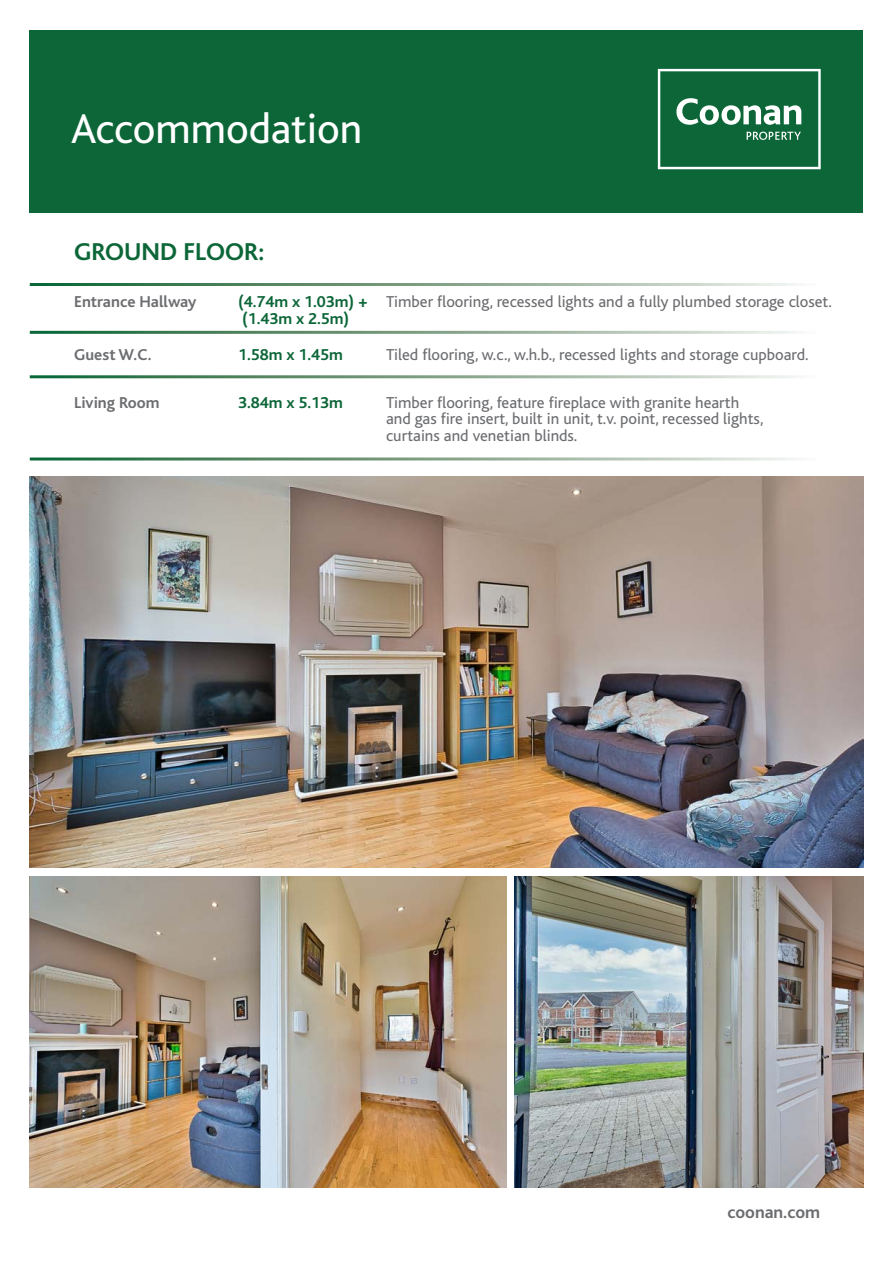
<style>
.page{position:relative;width:893px;height:1263px;background:#fff}
.page>*{position:absolute;margin:0;border:0;box-sizing:border-box;transform-origin:0 0}
.t1{font:43.5px "Bliss";color:#fff}
.Bullets{font:700 25.5px "Bliss";color:#0c6638}
.Bullets-2{font:700 18px "Bliss";color:#6c6d70}
.t2{font:16.5px/16.5px "Bliss";color:#6c6d70}
.Bullets-3{font:700 16.5px "Bliss";color:#0c6638}
.Bullets-4{font:700 16.5px "Bliss";color:#6c6d70}
</style>
<div class="page">
<div style="left:30px;top:30px;width:833px;height:183px;background:#0c6638"></div>
<svg style="left:658px;top:69px;width:163px;height:100px"></svg>
<img style="left:30px;top:476px;width:833px;height:391px">
<img style="left:514px;top:876px;width:349px;height:312px">
<img style="left:30px;top:876px;width:476px;height:312px">
<p class="t1" style="left:71px;top:105px;width:293px">Accommodation</p>
<p class="Bullets" style="left:74px;top:238px;width:192px">GROUND FLOOR:</p>
<p class="Bullets-4" style="left:74px;top:293px;width:124px">Entrance Hallway</p>
<p class="Bullets-3" style="left:238px;top:293px;width:131px">(4.74m x 1.03m) +</p>
<p class="Bullets-3" style="left:242px;top:310px;width:109px">(1.43m x 2.5m)</p>
<p class="t2" style="left:386px;top:293px;width:447px">Timber flooring, recessed lights and a fully plumbed storage closet.</p>
<p class="Bullets-4" style="left:74px;top:346px;width:79px">Guest W.C.</p>
<p class="Bullets-3" style="left:238px;top:346px;width:106px">1.58m x 1.45m</p>
<p class="t2" style="left:386px;top:346px;width:424px">Tiled flooring, w.c., w.h.b., recessed lights and storage cupboard.</p>
<p class="Bullets-4" style="left:74px;top:394px;width:87px">Living Room</p>
<p class="Bullets-3" style="left:238px;top:394px;width:106px">3.84m x 5.13m</p>
<p class="t2" style="left:386px;top:394px;width:379px">Timber flooring, feature fireplace with granite hearth and gas fire insert, built in unit, t.v. point, recessed lights, curtains and venetian blinds.</p>
<p class="Bullets-2" style="left:727px;top:1203px;width:94px">coonan.com</p>
</div>
